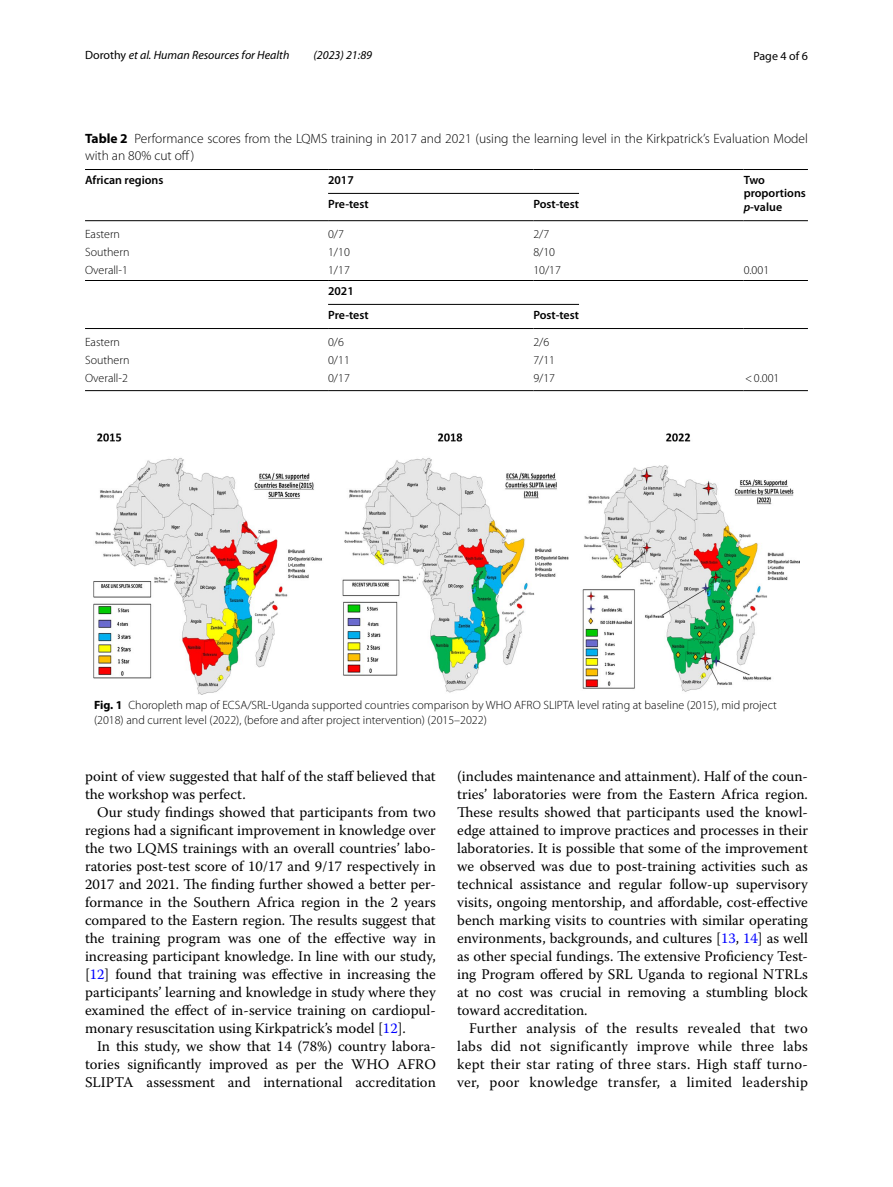
<style>
.page{position:relative;width:893px;height:1187px;background:#fff}
.page>*{position:absolute;margin:0;border:0;box-sizing:border-box;transform-origin:0 0}
.t1{font:14.7px/18px "Warnock Pro";color:#000;text-align:justify}
.t2{font:300 13.5px/16.5px "Myriad Pro";color:#000}
.t3{font:300 12px/15px "Myriad Pro";color:#000}
.t4{font:600 12px/13.5px "Myriad Pro";color:#000}
.t5{font:italic 12px "Myriad Pro";color:#000}
.t6{font:12px "Myriad Pro";color:#000}
.s1{font-style:normal}
.s2{font-weight:700}
.s3{font-style:italic}
.s4{color:#00f}
</style>
<div class="page">
<hr style="left:85px;top:169px;width:243px;height:1px;background:#000">
<hr style="left:85px;top:220px;width:243px;height:1px;background:#000">
<hr style="left:328px;top:169px;width:205px;height:1px;background:#000">
<hr style="left:533px;top:169px;width:211px;height:1px;background:#000">
<hr style="left:744px;top:169px;width:64px;height:1px;background:#000">
<hr style="left:744px;top:220px;width:64px;height:1px;background:#000">
<hr style="left:328px;top:220px;width:205px;height:1px;background:#000">
<hr style="left:533px;top:220px;width:211px;height:1px;background:#000">
<hr style="left:328px;top:193px;width:251px;height:1px;background:#000">
<hr style="left:85px;top:280px;width:243px;height:1px;background:#000">
<hr style="left:85px;top:328px;width:243px;height:1px;background:#000">
<hr style="left:328px;top:280px;width:205px;height:1px;background:#000">
<hr style="left:533px;top:280px;width:211px;height:1px;background:#000">
<hr style="left:744px;top:280px;width:64px;height:1px;background:#000">
<hr style="left:744px;top:328px;width:64px;height:1px;background:#000">
<hr style="left:328px;top:328px;width:205px;height:1px;background:#000">
<hr style="left:533px;top:328px;width:211px;height:1px;background:#000">
<hr style="left:85px;top:390px;width:243px;height:1px;background:#000">
<hr style="left:328px;top:390px;width:205px;height:1px;background:#000">
<hr style="left:533px;top:390px;width:211px;height:1px;background:#000">
<hr style="left:744px;top:390px;width:64px;height:1px;background:#000">
<hr style="left:328px;top:304px;width:251px;height:1px;background:#000">
<img style="left:94px;top:433px;width:705px;height:261px">
<p class="t5" style="left:85px;top:48px;width:206px"><span class="s1">Dorothy</span> et al. Human Resources for Health</p>
<p class="t5" style="left:313px;top:48px;width:60px">(2023) 21:89</p>
<p class="t6" style="left:753px;top:48px;width:56px">Page 4 of 6</p>
<p class="t2" style="left:85px;top:130px;width:724px"><span class="s2">Table 2</span> Performance scores from the LQMS training in 2017 and 2021 (using the learning level in the Kirkpatrick’s Evaluation Model with an 80% cut off)</p>
<p class="t4" style="left:85px;top:173px;width:80px">African regions</p>
<p class="t4" style="left:328px;top:173px;width:27px">2017</p>
<p class="t4" style="left:744px;top:173px;width:64px">Two proportions</p>
<p class="t4" style="left:328px;top:197px;width:42px">Pre-test</p>
<p class="t4" style="left:533px;top:197px;width:47px">Post-test</p>
<p class="t4" style="left:744px;top:200px;width:40px"><span class="s3">p</span>-value</p>
<p class="t3" style="left:85px;top:226px;width:37px">Eastern</p>
<p class="t3" style="left:328px;top:226px;width:17px">0/7</p>
<p class="t3" style="left:533px;top:226px;width:17px">2/7</p>
<p class="t3" style="left:85px;top:245px;width:46px">Southern</p>
<p class="t3" style="left:328px;top:245px;width:23px">1/10</p>
<p class="t3" style="left:533px;top:245px;width:23px">8/10</p>
<p class="t3" style="left:85px;top:263px;width:44px">Overall-1</p>
<p class="t3" style="left:328px;top:263px;width:23px">1/17</p>
<p class="t3" style="left:533px;top:263px;width:29px">10/17</p>
<p class="t3" style="left:744px;top:263px;width:27px">0.001</p>
<p class="t4" style="left:328px;top:278px;width:42px;line-height:23.9px">2021<br>Pre-test</p>
<p class="t4" style="left:533px;top:307px;width:47px">Post-test</p>
<p class="t3" style="left:85px;top:334px;width:37px">Eastern</p>
<p class="t3" style="left:328px;top:334px;width:17px">0/6</p>
<p class="t3" style="left:533px;top:334px;width:17px">2/6</p>
<p class="t3" style="left:85px;top:352px;width:46px">Southern</p>
<p class="t3" style="left:328px;top:352px;width:23px">0/11</p>
<p class="t3" style="left:533px;top:352px;width:23px">7/11</p>
<p class="t3" style="left:85px;top:371px;width:44px">Overall-2</p>
<p class="t3" style="left:328px;top:371px;width:23px">0/17</p>
<p class="t3" style="left:533px;top:371px;width:23px">9/17</p>
<p class="t3" style="left:745px;top:371px;width:36px">&lt;0.001</p>
<p class="t3" style="left:94px;top:698px;width:684px"><span class="s2">Fig. 1</span> Choropleth map of ECSA/SRL-Uganda supported countries comparison by WHO AFRO SLIPTA level rating at baseline (2015), mid project (2018) and current level (2022), (before and after project intervention) (2015–2022)</p>
<p class="t1" style="left:85px;top:766px;width:352px">point of view suggested that half of the staff believed that the workshop was perfect.</p>
<p class="t1" style="left:85px;top:802px;width:352px;text-indent:12px">Our study findings showed that participants from two regions had a significant improvement in knowledge over the two LQMS trainings with an overall countries’ labo&shy;ratories post-test score of 10/17 and 9/17 respectively in 2017 and 2021. The finding further showed a better per&shy;formance in the Southern Africa region in the 2 years compared to the Eastern region. The results suggest that the training program was one of the effective way in increasing participant knowledge. In line with our study, [<span class="s4">12</span>] found that training was effective in increasing the participants’ learning and knowledge in study where they examined the effect of in-service training on cardiopul&shy;monary resuscitation using Kirkpatrick’s model [<span class="s4">12</span>].</p>
<p class="t1" style="left:85px;top:1036px;width:352px;text-indent:12px">In this study, we show that 14 (78%) country labora&shy;tories significantly improved as per the WHO AFRO SLIPTA assessment and international accreditation</p>
<p class="t1" style="left:457px;top:766px;width:352px">(includes maintenance and attainment). Half of the coun&shy;tries’ laboratories were from the Eastern Africa region.<br>These results showed that participants used the knowl&shy;edge attained to improve practices and processes in their laboratories. It is possible that some of the improvement we observed was due to post-training activities such as technical assistance and regular follow-up supervisory visits, ongoing mentorship, and affordable, cost-effective bench marking visits to countries with similar operating environments, backgrounds, and cultures [<span class="s4">13</span>, <span class="s4">14</span>] as well as other special fundings. The extensive Proficiency Test&shy;ing Program offered by SRL Uganda to regional NTRLs at no cost was crucial in removing a stumbling block toward accreditation.</p>
<p class="t1" style="left:457px;top:1018px;width:352px;text-indent:12px">Further analysis of the results revealed that two labs did not significantly improve while three labs kept their star rating of three stars. High staff turno&shy;ver, poor knowledge transfer, a limited leadership</p>
</div>
